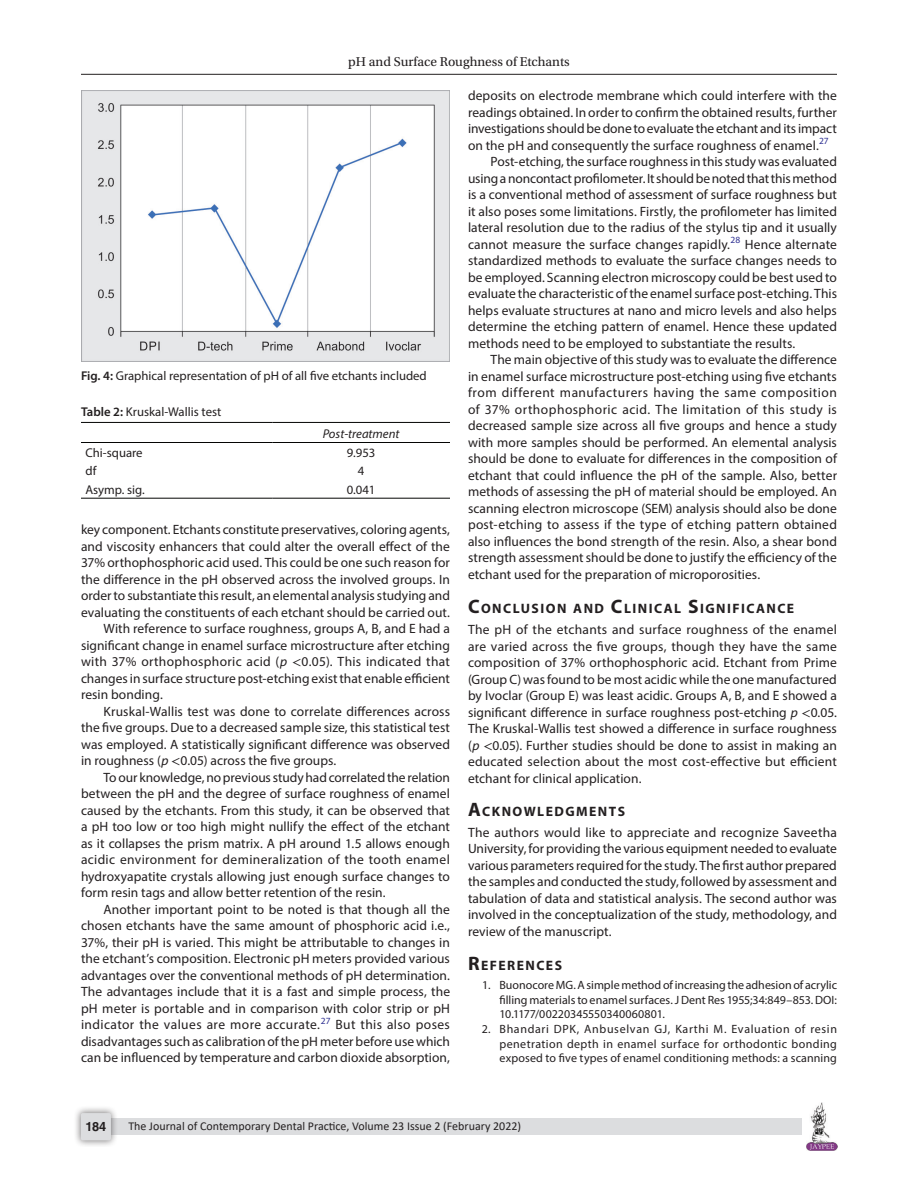
<style>
.page{position:relative;width:918px;height:1188px;background:#fff}
.page>*{position:absolute;margin:0;border:0;box-sizing:border-box;transform-origin:0 0}
.Head-1{font:700 13.65px "Myriad Pro";letter-spacing:.105em;color:#231f20}
.Para-Indent{font:13.5px/16.5px "Myriad Pro";color:#231f20;text-align:justify}
.Para-NoIndent{font:13.5px/16.5px "Myriad Pro";letter-spacing:.005em;color:#231f20;text-align:justify}
.t1{font:13.5px "Utopia Std";color:#231f20}
.FigCaption{font:12.75px "Myriad Pro";color:#231f20}
.TableBody{font:12.75px "Myriad Pro";color:#231f20}
.TableCaption{font:12.75px "Myriad Pro";color:#231f20}
.TableHeader{font:italic 12.75px "Myriad Pro";color:#231f20}
.t2{font:700 12.75px "Helvetica LT Std";color:#231f20}
.References{font:12px/14.7px "Myriad Pro";letter-spacing:.005em;color:#231f20;text-align:justify}
.t3{font:12px "Calibri";color:#231f20}
.s1{font-weight:600}
.s2{font-style:italic}
.s3{font-family:"STIX General"}
.s4{font-size:19.5px}
</style>
<div class="page">
<hr style="left:81px;top:74px;width:756px;height:1px;background:#231f20">
<img style="left:807px;top:1103px;width:30px;height:48px">
<div style="left:96px;top:1119px;width:706px;height:16px;background:#dcdddf"></div>
<div style="left:73px;top:1106px;width:45px;height:41px;background:#231f20;opacity:.61"></div>
<div style="left:81px;top:1113px;width:30px;height:27px;background:#dcdddf;border-radius:2px"></div>
<hr style="left:81px;top:422px;width:191px;height:1px;background:#040503">
<hr style="left:272px;top:422px;width:178px;height:1px;background:#040503">
<hr style="left:81px;top:442px;width:191px;height:1px;background:#040503">
<hr style="left:272px;top:442px;width:178px;height:1px;background:#040503">
<hr style="left:81px;top:498px;width:191px;height:1px;background:#040503">
<hr style="left:272px;top:498px;width:178px;height:1px;background:#040503">
<img style="left:81px;top:90px;width:369px;height:271px">
<p class="t1" style="left:348px;top:55px;width:223px">pH and Surface Roughness of Etchants</p>
<p class="FigCaption" style="left:81px;top:368px;width:347px"><span class="s1">Fig. 4:</span> Graphical representation of pH of all five etchants included</p>
<p class="TableCaption" style="left:81px;top:404px;width:142px"><span class="s1">Table 2:</span> Kruskal-Wallis test</p>
<p class="TableHeader" style="left:323px;top:426px;width:78px">Post-treatment</p>
<p class="TableBody" style="left:86px;top:444px;width:59px">Chi-square</p>
<p class="TableBody" style="left:347px;top:444px;width:30px">9.953</p>
<p class="TableBody" style="left:86px;top:463px;width:12px">df</p>
<p class="TableBody" style="left:358px;top:463px;width:8px">4</p>
<p class="TableBody" style="left:86px;top:482px;width:61px">Asymp. sig.</p>
<p class="TableBody" style="left:347px;top:482px;width:30px">0.041</p>
<p class="Para-NoIndent" style="left:81px;top:521px;width:371px">key component. Etchants constitute preservatives, coloring agents, and viscosity enhancers that could alter the overall effect of the 37% orthophosphoric acid used. This could be one such reason for the difference in the pH observed across the involved groups. In order to substantiate this result, an elemental analysis studying and evaluating the constituents of each etchant should be carried out.</p>
<p class="Para-Indent" style="left:81px;top:620px;width:371px;text-indent:22px">With reference to surface roughness, groups A, B, and E had a significant change in enamel surface microstructure after etching with 37% orthophosphoric acid (<span class="s2">p</span> <span class="s3">&lt;</span>0.05). This indicated that changes in surface structure post-etching exist that enable efficient resin bonding.</p>
<p class="Para-Indent" style="left:81px;top:703px;width:371px;text-indent:22px">Kruskal-Wallis test was done to correlate differences across the five groups. Due to a decreased sample size, this statistical test was employed. A statistically significant difference was observed in roughness (<span class="s2">p</span> <span class="s3">&lt;</span>0.05) across the five groups.</p>
<p class="Para-Indent" style="left:81px;top:769px;width:371px;text-indent:22px">To our knowledge, no previous study had correlated the relation between the pH and the degree of surface roughness of enamel caused by the etchants. From this study, it can be observed that a pH too low or too high might nullify the effect of the etchant as it collapses the prism matrix. A pH around 1.5 allows enough acidic environment for demineralization of the tooth enamel hydroxyapatite crystals allowing just enough surface changes to form resin tags and allow better retention of the resin.</p>
<p class="Para-Indent" style="left:81px;top:901px;width:371px;text-indent:22px">Another important point to be noted is that though all the chosen etchants have the same amount of phosphoric acid i.e., 37%, their pH is varied. This might be attributable to changes in the etchant’s composition. Electronic pH meters provided various advantages over the conventional methods of pH determination.<br>The advantages include that it is a fast and simple process, the pH meter is portable and in comparison with color strip or pH indicator the values are more accurate.<sup>27</sup> But this also poses disadvantages such as calibration of the pH meter before use which can be influenced by temperature and carbon dioxide absorption,</p>
<p class="Para-Indent" style="left:468px;top:87px;width:371px">deposits on electrode membrane which could interfere with the readings obtained. In order to confirm the obtained results, further investigations should be done to evaluate the etchant and its impact on the pH and consequently the surface roughness of enamel.<sup>27</sup></p>
<p class="Para-Indent" style="left:468px;top:153px;width:371px;text-indent:22px">Post-etching, the surface roughness in this study was evaluated using a noncontact profilometer. It should be noted that this method is a conventional method of assessment of surface roughness but it also poses some limitations. Firstly, the profilometer has limited lateral resolution due to the radius of the stylus tip and it usually cannot measure the surface changes rapidly.<sup>28</sup> Hence alternate standardized methods to evaluate the surface changes needs to be employed. Scanning electron microscopy could be best used to evaluate the characteristic of the enamel surface post-etching. This helps evaluate structures at nano and micro levels and also helps determine the etching pattern of enamel. Hence these updated methods need to be employed to substantiate the results.</p>
<p class="Para-Indent" style="left:468px;top:351px;width:371px;text-indent:22px">The main objective of this study was to evaluate the difference in enamel surface microstructure post-etching using five etchants from different manufacturers having the same composition of 37% orthophosphoric acid. The limitation of this study is decreased sample size across all five groups and hence a study with more samples should be performed. An elemental analysis should be done to evaluate for differences in the composition of etchant that could influence the pH of the sample. Also, better methods of assessing the pH of material should be employed. An scanning electron microscope (SEM) analysis should also be done post-etching to assess if the type of etching pattern obtained also influences the bond strength of the resin. Also, a shear bond strength assessment should be done to justify the efficiency of the etchant used for the preparation of microporosities.</p>
<p class="Head-1" style="left:468px;top:600px;width:328px"><span class="s4">C</span>ONCLUSION AND <span class="s4">C</span>LINICAL <span class="s4">S</span>IGNIFICANCE</p>
<p class="Para-NoIndent" style="left:468px;top:621px;width:371px">The pH of the etchants and surface roughness of the enamel are varied across the five groups, though they have the same composition of 37% orthophosphoric acid. Etchant from Prime (Group C) was found to be most acidic while the one manufactured by Ivoclar (Group E) was least acidic. Groups A, B, and E showed a significant difference in surface roughness post-etching <span class="s2">p</span> <span class="s3">&lt;</span>0.05.<br>The Kruskal-Wallis test showed a difference in surface roughness (<span class="s2">p</span> <span class="s3">&lt;</span>0.05). Further studies should be done to assist in making an educated selection about the most cost-effective but efficient etchant for clinical application.</p>
<p class="Head-1" style="left:468px;top:802px;width:159px"><span class="s4">A</span>CKNOWLEDGMENTS</p>
<p class="Para-NoIndent" style="left:468px;top:824px;width:371px">The authors would like to appreciate and recognize Saveetha University, for providing the various equipment needed to evaluate various parameters required for the study. The first author prepared the samples and conducted the study, followed by assessment and tabulation of data and statistical analysis. The second author was involved in the conceptualization of the study, methodology, and review of the manuscript.</p>
<p class="Head-1" style="left:468px;top:956px;width:96px"><span class="s4">R</span>EFERENCES</p>
<p class="References" style="left:500px;top:977px;width:339px;text-indent:-17px">1. Buonocore MG. A simple method of increasing the adhesion of acrylic filling materials to enamel surfaces. J Dent Res 1955;34:849–853. DOI:<br>10.1177/00220345550340060801.</p>
<p class="References" style="left:500px;top:1021px;width:339px;text-indent:-18px">2. Bhandari DPK, Anbuselvan GJ, Karthi M. Evaluation of resin penetration depth in enamel surface for orthodontic bonding exposed to five types of enamel conditioning methods: a scanning</p>
<p class="t2" style="left:85px;top:1119px;width:22px">184</p>
<p class="t3" style="left:128px;top:1117px;width:394px">The Journal of Contemporary Dental Practice, Volume 23 Issue 2 (February 2022)</p>
</div>
